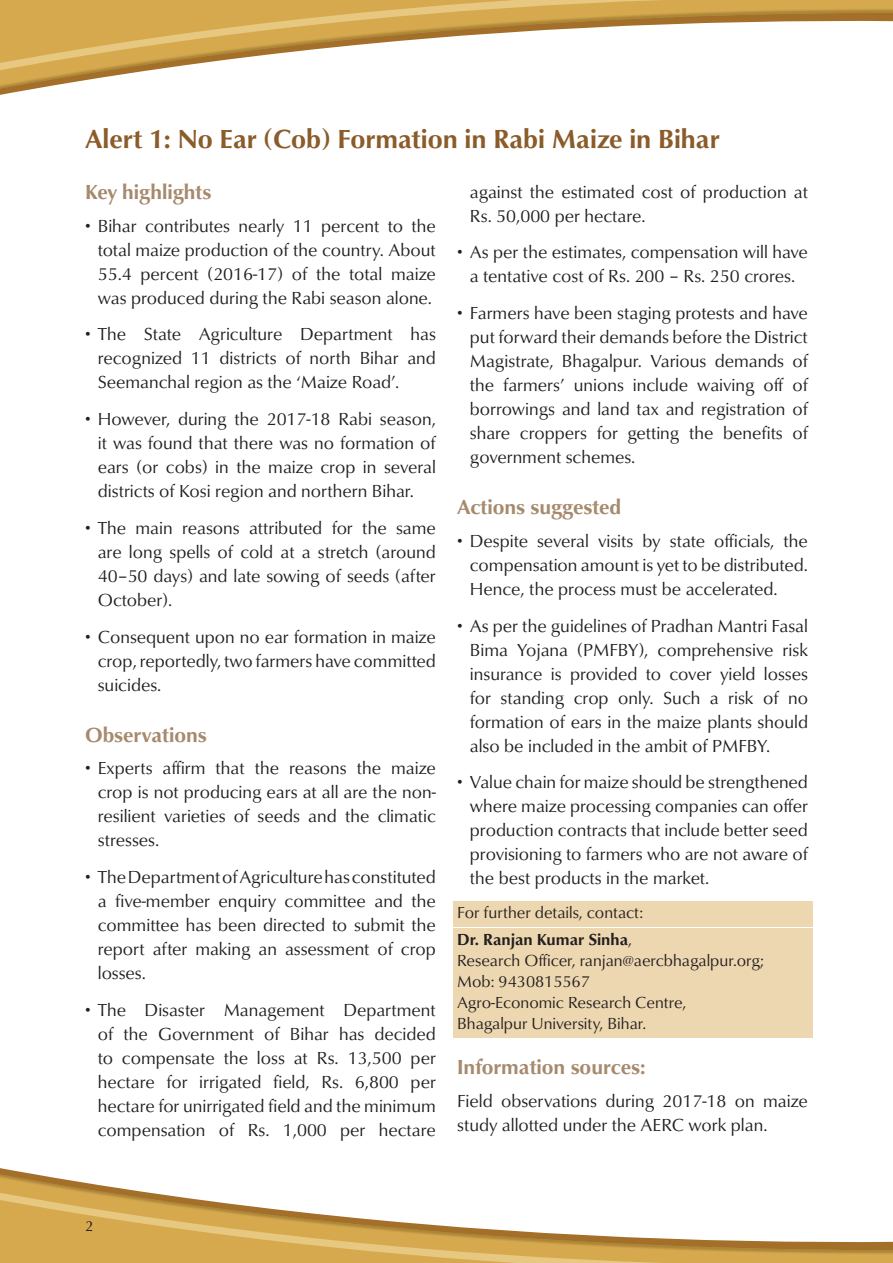
<style>
.page{position:relative;width:893px;height:1263px;background:#fff}
.page>*{position:absolute;margin:0;border:0;box-sizing:border-box;transform-origin:0 0}
.t1{font:700 27px "Classico URW";color:#8b5b29}
.Heading_1{font:700 21px "Classico URW";color:#a68a6d}
.Normaltext{font:18px/24px "Classico URW";color:#231f20;text-align:justify}
.CONTACTION_DETAILS{font:16.5px/21px "Classico URW";color:#231f20}
.t2{font:15px "Classico URW";color:#231f20}
.s1{font-weight:700}
</style>
<div class="page">
<div style="left:0;top:0;width:893px;height:94px;background:#beba96;opacity:.75"></div>
<svg style="left:0;top:0;width:893px;height:79px"></svg>
<svg style="left:0;top:1184px;width:893px;height:79px"></svg>
<div style="left:453px;top:901px;width:359px;height:25px;background:#edd7b0"></div>
<div style="left:453px;top:928px;width:359px;height:110px;background:#edd7b0"></div>
<p class="t1" style="left:85px;top:122px;width:636px">Alert 1: No Ear (Cob) Formation in Rabi Maize in Bihar</p>
<p class="Heading_1" style="left:85px;top:179px;width:128px">Key highlights</p>
<p class="Normaltext" style="left:98px;top:214px;width:340px;text-indent:-13px">• Bihar contributes nearly 11 percent to the total maize production of the country. About 55.4 percent (2016-17) of the total maize was produced during the Rabi season alone.</p>
<p class="Normaltext" style="left:98px;top:323px;width:340px;text-indent:-13px">• The State Agriculture Department has recognized 11 districts of north Bihar and Seemanchal region as the ‘Maize Road’.</p>
<p class="Normaltext" style="left:98px;top:407px;width:340px;text-indent:-13px">• However, during the 2017-18 Rabi season, it was found that there was no formation of ears (or cobs) in the maize crop in several districts of Kosi region and northern Bihar.</p>
<p class="Normaltext" style="left:98px;top:516px;width:340px;text-indent:-13px">• The main reasons attributed for the same are long spells of cold at a stretch (around 40–50 days) and late sowing of seeds (after October).</p>
<p class="Normaltext" style="left:98px;top:625px;width:340px;text-indent:-13px">• Consequent upon no ear formation in maize crop, reportedly, two farmers have committed suicides.</p>
<p class="Heading_1" style="left:85px;top:722px;width:123px">Observations</p>
<p class="Normaltext" style="left:98px;top:756px;width:340px;text-indent:-13px">• Experts affirm that the reasons the maize crop is not producing ears at all are the non&shy;resilient varieties of seeds and the climatic stresses.</p>
<p class="Normaltext" style="left:98px;top:865px;width:340px;text-indent:-13px">• The Department of Agriculture has constituted a five-member enquiry committee and the committee has been directed to submit the report after making an assessment of crop losses.</p>
<p class="Normaltext" style="left:98px;top:998px;width:340px;text-indent:-13px">• The Disaster Management Department of the Government of Bihar has decided to compensate the loss at Rs. 13,500 per hectare for irrigated field, Rs. 6,800 per hectare for unirrigated field and the minimum compensation of Rs. 1,000 per hectare</p>
<p class="Normaltext" style="left:470px;top:180px;width:340px">against the estimated cost of production at<br>Rs. 50,000 per hectare.</p>
<p class="Normaltext" style="left:457px;top:241px;width:352px;text-align:center">• As per the estimates, compensation will have a tentative cost of Rs. 200 – Rs. 250 crores.</p>
<p class="Normaltext" style="left:470px;top:301px;width:340px;text-indent:-13px">• Farmers have been staging protests and have put forward their demands before the District Magistrate, Bhagalpur. Various demands of the farmers’ unions include waiving off of borrowings and land tax and registration of share croppers for getting the benefits of government schemes.</p>
<p class="Heading_1" style="left:457px;top:494px;width:166px">Actions suggested</p>
<p class="Normaltext" style="left:470px;top:529px;width:340px;text-indent:-13px">• Despite several visits by state officials, the compensation amount is yet to be distributed.<br>Hence, the process must be accelerated.</p>
<p class="Normaltext" style="left:470px;top:614px;width:340px;text-indent:-13px">• As per the guidelines of Pradhan Mantri Fasal Bima Yojana (PMFBY), comprehensive risk insurance is provided to cover yield losses for standing crop only. Such a risk of no formation of ears in the maize plants should also be included in the ambit of PMFBY.</p>
<p class="Normaltext" style="left:470px;top:770px;width:340px;text-indent:-13px">• Value chain for maize should be strengthened where maize processing companies can offer production contracts that include better seed provisioning to farmers who are not aware of the best products in the market.</p>
<p class="CONTACTION_DETAILS" style="left:457px;top:902px;width:188px">For further details, contact:</p>
<p class="CONTACTION_DETAILS" style="left:457px;top:929px;width:308px"><span class="s1">Dr. Ranjan Kumar Sinha</span>,<br>Research Officer, ranjan@aercbhagalpur.org;<br>Mob: 9430815567<br>Agro-Economic Research Centre,<br>Bhagalpur University, Bihar.</p>
<p class="Heading_1" style="left:457px;top:1054px;width:190px">Information sources:</p>
<p class="Normaltext" style="left:457px;top:1089px;width:352px">Field observations during 2017-18 on maize study allotted under the AERC work plan.</p>
<p class="t2" style="left:85px;top:1216px;width:10px">2</p>
</div>
